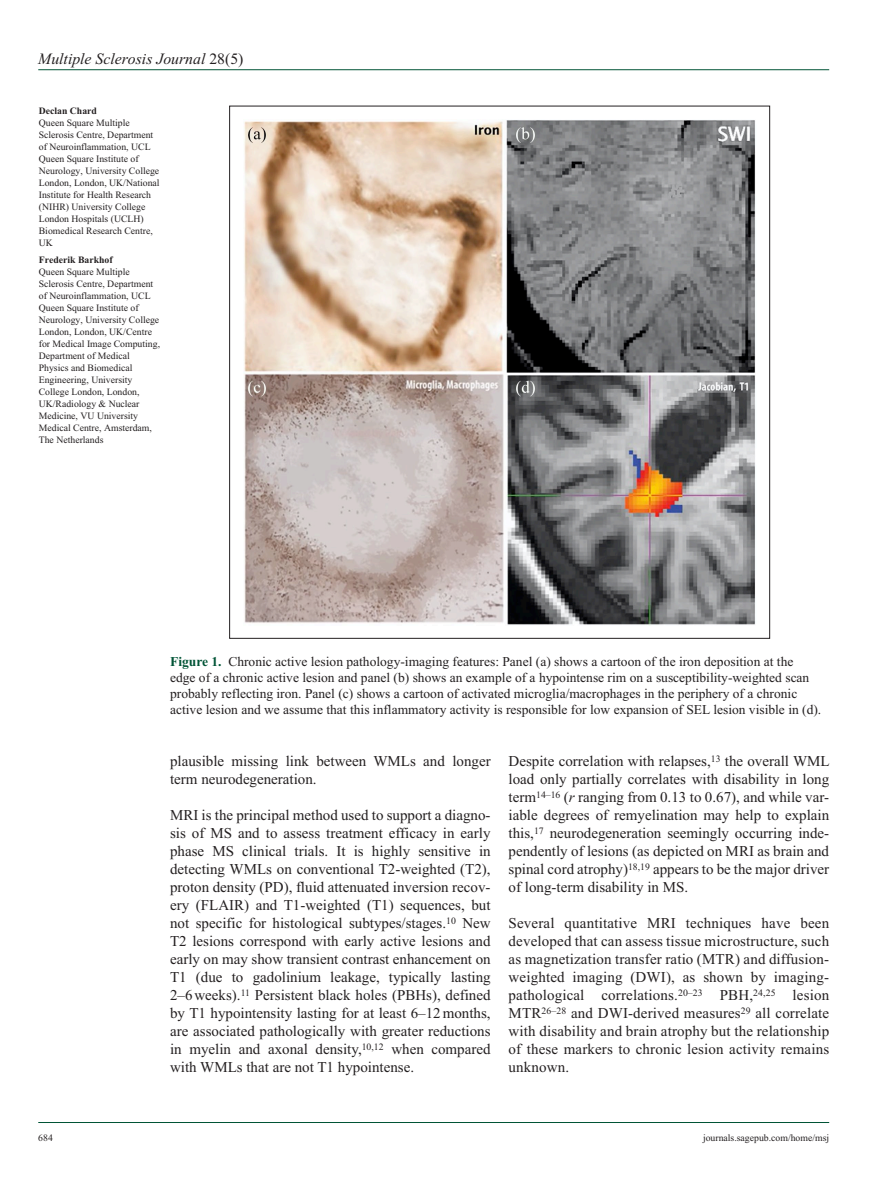
<style>
.page{position:relative;width:893px;height:1191px;background:#fff}
.page>*{position:absolute;margin:0;border:0;box-sizing:border-box;transform-origin:0 0}
.t1{font:italic 15.75px "Times New Roman";color:#231f20}
.t2{font:15px/18px "Times New Roman";color:#231f20;text-align:justify}
.t3{font:13.5px/15.8px "Times New Roman";color:#231f20}
.t4{font:9.75px/12px "Times New Roman";color:#231f20}
.t5{font:700 9.75px "Times New Roman";color:#231f20}
.s1{font-style:normal}
.s2{font-weight:700;color:#015436}
.s3{font-style:italic}
</style>
<div class="page">
<hr style="left:38px;top:69px;width:791px;height:1px;background:#015436">
<hr style="left:38px;top:1122px;width:791px;height:1px;background:#015436">
<img style="left:244px;top:120px;width:512px;height:505px">
<p class="t1" style="left:38px;top:50px;width:207px">Multiple Sclerosis Journal <span class="s1">28(5)</span></p>
<p class="t5" style="left:39px;top:105px;width:60px">Declan Chard</p>
<p class="t4" style="left:39px;top:117px;width:122px">Queen Square Multiple<br>Sclerosis Centre, Department of Neuroinflammation, UCL<br>Queen Square Institute of<br>Neurology, University College<br>London, London, UK/National<br>Institute for Health Research (NIHR) University College<br>London Hospitals (UCLH)<br>Biomedical Research Centre,<br>UK</p>
<p class="t5" style="left:39px;top:254px;width:75px">Frederik Barkhof</p>
<p class="t4" style="left:39px;top:265px;width:123px">Queen Square Multiple<br>Sclerosis Centre, Department of Neuroinflammation, UCL<br>Queen Square Institute of<br>Neurology, University College<br>London, London, UK/Centre for Medical Image Computing,<br>Department of Medical<br>Physics and Biomedical<br>Engineering, University<br>College London, London,<br>UK/Radiology &amp; Nuclear<br>Medicine, VU University<br>Medical Centre, Amsterdam,<br>The Netherlands</p>
<p class="t3" style="left:170px;top:654px;width:653px"><span class="s2">Figure 1.</span> Chronic active lesion pathology-imaging features: Panel (a) shows a cartoon of the iron deposition at the edge of a chronic active lesion and panel (b) shows an example of a hypointense rim on a susceptibility-weighted scan probably reflecting iron. Panel (c) shows a cartoon of activated microglia/macrophages in the periphery of a chronic active lesion and we assume that this inflammatory activity is responsible for low expansion of SEL lesion visible in (d).</p>
<p class="t2" style="left:170px;top:751px;width:322px">plausible missing link between WMLs and longer term neurodegeneration.</p>
<p class="t2" style="left:170px;top:805px;width:322px">MRI is the principal method used to support a diagno&shy;sis of MS and to assess treatment efficacy in early phase MS clinical trials. It is highly sensitive in detecting WMLs on conventional T2-weighted (T2), proton density (PD), fluid attenuated inversion recov&shy;ery (FLAIR) and T1-weighted (T1) sequences, but not specific for histological subtypes/stages.<sup>10</sup> New T2 lesions correspond with early active lesions and early on may show transient contrast enhancement on T1 (due to gadolinium leakage, typically lasting 2–6weeks).<sup>11</sup> Persistent black holes (PBHs), defined by T1 hypointensity lasting for at least 6–12months, are associated pathologically with greater reductions in myelin and axonal density,<sup>10,12</sup> when compared with WMLs that are not T1 hypointense.</p>
<p class="t2" style="left:509px;top:751px;width:323px">Despite correlation with relapses,<sup>13</sup> the overall WML load only partially correlates with disability in long term<sup>14–16</sup> (<span class="s3">r</span> ranging from 0.13 to 0.67), and while var&shy;iable degrees of remyelination may help to explain this,<sup>17</sup> neurodegeneration seemingly occurring inde&shy;pendently of lesions (as depicted on MRI as brain and spinal cord atrophy)<sup>18,19</sup> appears to be the major driver of long-term disability in MS.</p>
<p class="t2" style="left:509px;top:913px;width:322px">Several quantitative MRI techniques have been developed that can assess tissue microstructure, such as magnetization transfer ratio (MTR) and diffusion&shy;weighted imaging (DWI), as shown by imaging&shy;pathological correlations.<sup>20–23</sup> PBH,<sup>24,25</sup> lesion MTR<sup>26–28</sup> and DWI-derived measures<sup>29</sup> all correlate with disability and brain atrophy but the relationship of these markers to chronic lesion activity remains unknown.</p>
<p class="t4" style="left:38px;top:1131px;width:16px">684</p>
<p class="t4" style="left:703px;top:1131px;width:128px">journals.sagepub.com/home/msj</p>
</div>
